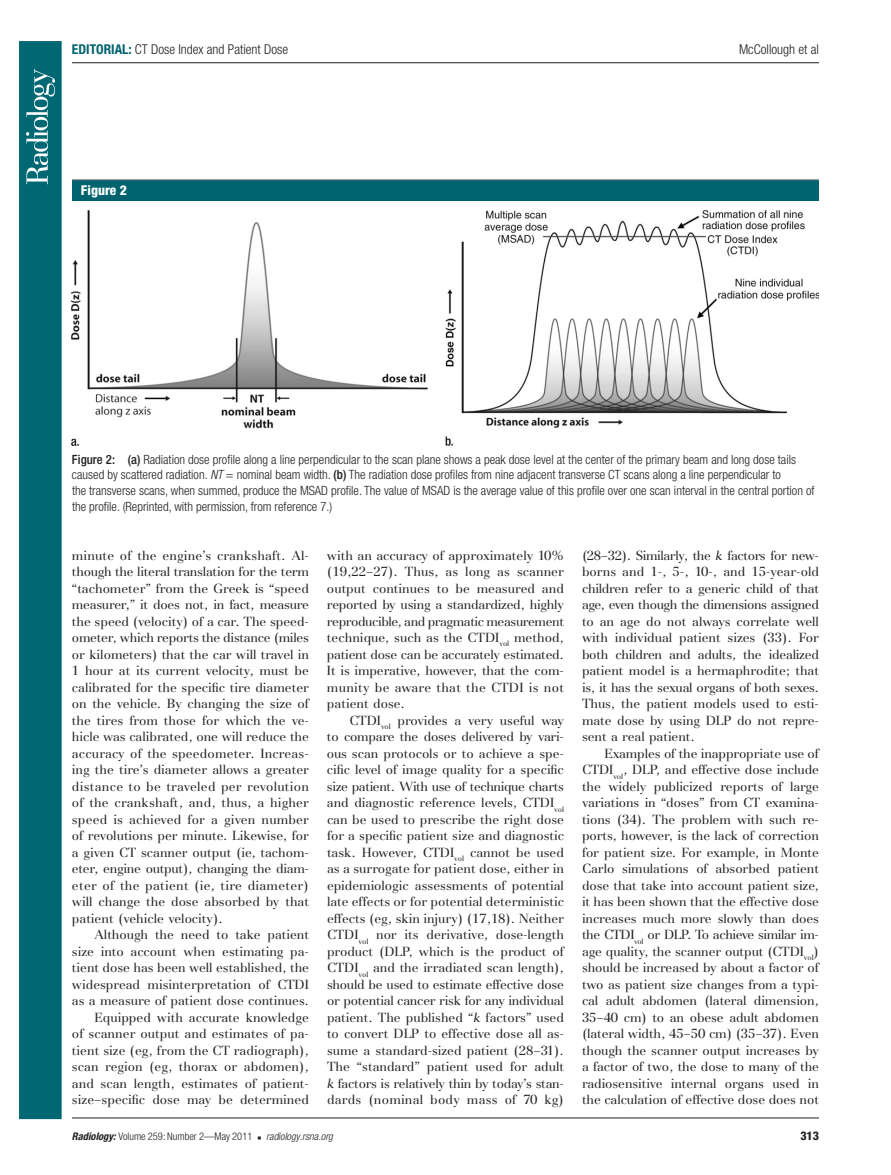
<style>
.page{position:relative;width:891px;height:1175px;background:#fff}
.page>*{position:absolute;margin:0;border:0;box-sizing:border-box;transform-origin:0 0}
.t1{font:300 condensed 13.5px "Helvetica Neue";color:#231f20}
.t2{font:800 condensed 13.5px "Helvetica Neue";color:#fff}
.t3{font:13.2px/16.5px "AT Basilia";letter-spacing:-.005em;color:#231f20;text-align:justify}
.t4{font:300 condensed 12.75px/15.8px "Helvetica Neue";color:#231f20}
.t5{font:800 condensed 12px "Helvetica Neue";color:#231f20}
.t6{font:300 condensed 10.5px "Helvetica Neue";color:#231f20}
.s1{font-weight:700;color:#00636e}
.s2{font-weight:500}
.s3{font-style:italic}
.s4{font-weight:700;font-style:italic}
.s5{font-family:"Universal Newswith Comm Pi";font-weight:400;font-stretch:normal;font-size:6px}
</style>
<div class="page">
<div style="left:19px;top:41px;width:43px;height:1078px;background:#006873;border:2px solid #006873"></div>
<svg style="left:26px;top:69px;width:29px;height:115px"></svg>
<hr style="left:72px;top:1117px;width:747px;height:1px;background:#231f20">
<hr style="left:72px;top:62px;width:747px;height:1px;background:#231f20">
<div style="left:72px;top:180px;width:747px;height:21px;background:#00636e"></div>
<img style="left:72px;top:210px;width:747px;height:235px">
<p class="t1" style="left:72px;top:44px;width:218px"><span class="s1">EDITORIAL:</span> CT Dose Index and Patient Dose</p>
<p class="t1" style="left:739px;top:44px;width:81px">McCollough et al</p>
<p class="t2" style="left:81px;top:186px;width:47px">Figure 2</p>
<p class="t4" style="left:72px;top:452px;width:744px"><span class="s2">Figure 2: (a)</span> Radiation dose profile along a line perpendicular to the scan plane shows a peak dose level at the center of the primary beam and long dose tails caused by scattered radiation. <span class="s3">NT</span> = nominal beam width . <span class="s2">(b)</span> The radiation dose profiles from nine adjacent transverse CT scans along a line perpendicular to<br>the transverse scans, when summed, produce the MSAD profile. The value of MSAD is the average value of this profile over one scan interval in the central portion of the profile. (Reprinted, with permission, from reference 7 .)</p>
<p class="t3" style="left:72px;top:548px;width:239px">minute of the engine’s crankshaft. Al&shy;though the literal translation for the term “tachometer” from the Greek is “speed measurer,” it does not, in fact, measure the speed (velocity) of a car. The speed&shy;ometer, which reports the distance (miles or kilometers) that the car will travel in 1 hour at its current velocity, must be calibrated for the specific tire diameter on the vehicle. By changing the size of the tires from those for which the ve&shy;hicle was calibrated, one will reduce the accuracy of the speedometer. Increas&shy;ing the tire’s diameter allows a greater distance to be traveled per revolution of the crankshaft, and, thus, a higher speed is achieved for a given number of revolutions per minute. Likewise, for a given CT scanner output (ie, tachom&shy;eter, engine output), changing the diam&shy;eter of the patient (ie, tire diameter) will change the dose absorbed by that patient (vehicle velocity).</p>
<p class="t3" style="left:72px;top:927px;width:239px;text-align:right">Although the need to take patient size into account when estimating pa&shy;tient dose has been well established, the widespread misinterpretation of CTDI as a measure of patient dose continues.<br>Equipped with accurate knowledge<br>of scanner output and estimates of pa&shy;tient size (eg, from the CT radiograph), scan region (eg, thorax or abdomen), and scan length, estimates of patient&shy;size–specific dose may be determined</p>
<p class="t3" style="left:327px;top:548px;width:239px">with an accuracy of approximately 10% ( 19,22–27 ). Thus, as long as scanner output continues to be measured and reported by using a standardized, highly reproducible, and pragmatic measurement technique, such as the CTDI <sub>vol</sub> method, patient dose can be accurately estimated.<br>It is imperative, however, that the com&shy;munity be aware that the CTDI is not patient dose.</p>
<p class="t3" style="left:327px;top:713px;width:239px;text-indent:22px">CTDI <sub>vol</sub> provides a very useful way to compare the doses delivered by vari&shy;ous scan protocols or to achieve a spe&shy;cific level of image quality for a specific size patient. With use of technique charts and diagnostic reference levels, CTDI <sub>vol </sub>can be used to prescribe the right dose for a specific patient size and diagnostic task. However, CTDI <sub>vol</sub> cannot be used as a surrogate for patient dose, either in epidemiologic assessments of potential late effects or for potential deterministic effects (eg, skin injury) ( 17,18 ). Neither CTDI <sub>vol</sub> nor its derivative, dose-length product (DLP, which is the product of CTDI <sub>vol</sub> and the irradiated scan length), should be used to estimate effective dose or potential cancer risk for any individual patient. The published “ <span class="s3">k</span> factors” used to convert DLP to effective dose all as&shy;sume a standard-sized patient ( 28–31 ).<br>The “standard” patient used for adult <span class="s3">k</span> factors is relatively thin by today’s stan&shy;dards (nominal body mass of 70 kg)</p>
<p class="t3" style="left:582px;top:548px;width:239px">( 28–32 ). Similarly, the <span class="s3">k</span> factors for new&shy;borns and 1-, 5-, 10-, and 15-year-old children refer to a generic child of that age, even though the dimensions assigned to an age do not always correlate well with individual patient sizes ( 33 ). For both children and adults, the idealized patient model is a hermaphrodite; that is, it has the sexual organs of both sexes.<br>Thus, the patient models used to esti&shy;mate dose by using DLP do not repre&shy;sent a real patient.</p>
<p class="t3" style="left:582px;top:746px;width:239px;text-indent:22px">Examples of the inappropriate use of CTDI <sub>vol</sub>, DLP, and effective dose include the widely publicized reports of large variations in “doses” from CT examina&shy;tions ( 34 ). The problem with such re&shy;ports, however, is the lack of correction for patient size. For example, in Monte Carlo simulations of absorbed patient dose that take into account patient size, it has been shown that the effective dose increases much more slowly than does the CTDI <sub>vol</sub> or DLP. To achieve similar im&shy;age quality, the scanner output (CTDI <sub>vol</sub>) should be increased by about a factor of two as patient size changes from a typi&shy;cal adult abdomen (lateral dimension, 35–40 cm) to an obese adult abdomen (lateral width, 45–50 cm) ( 35–37 ). Even though the scanner output increases by a factor of two, the dose to many of the radiosensitive internal organs used in the calculation of effective dose does not</p>
<p class="t6" style="left:72px;top:1132px;width:262px"><span class="s4">Radiology:</span> Volume 259: Number 2—May 2011 <span class="s5">n</span> <span class="s3">radiology.rsna.org</span></p>
<p class="t5" style="left:801px;top:1131px;width:20px">313</p>
</div>
